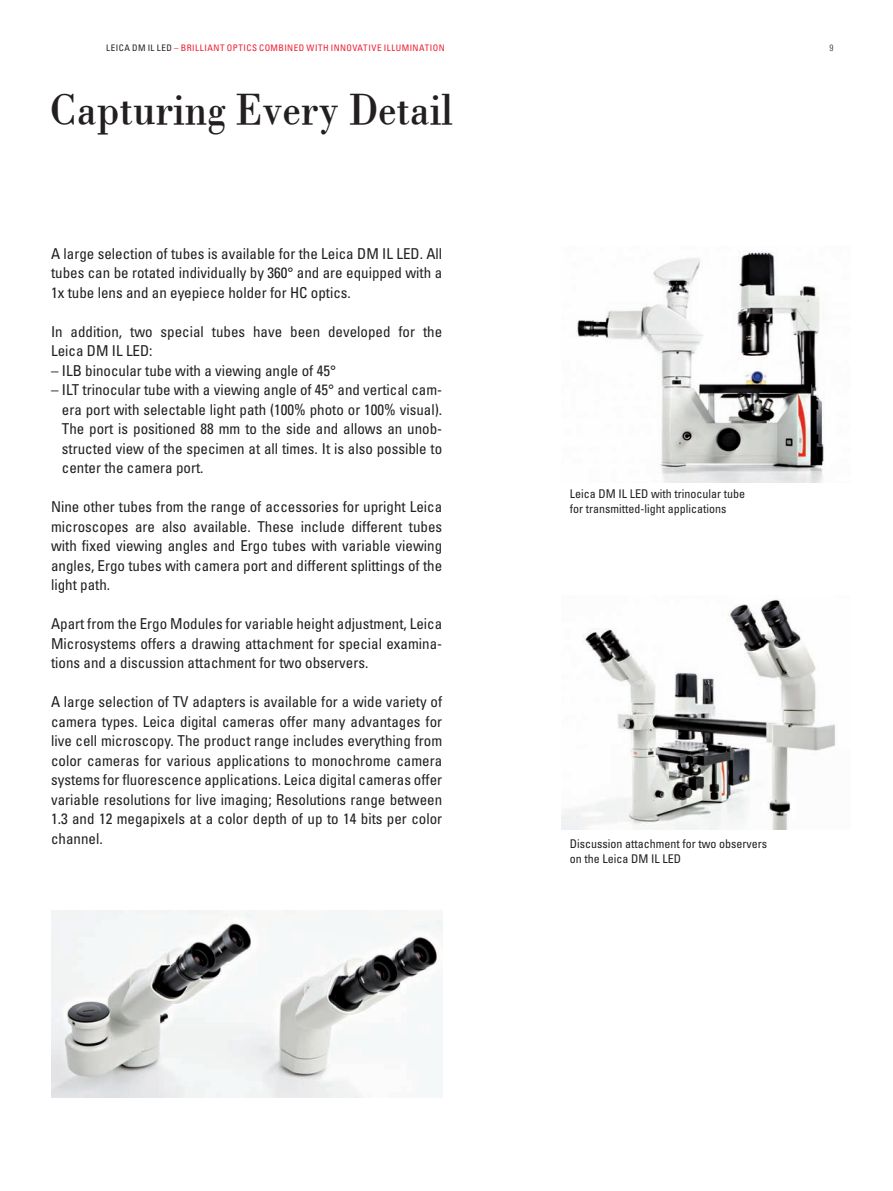
<style>
.page{position:relative;width:893px;height:1191px;background:#fff}
.page>*{position:absolute;margin:0;border:0;box-sizing:border-box;transform-origin:0 0}
.t1{font:45px "Leicana";color:#231f20}
.t2{font:condensed 15px/19.5px "Univers LT Std";color:#231f20;text-align:justify}
.t3{font:condensed 12px/15px "Univers LT Std";color:#231f20}
.t4{font:condensed 9px "Univers LT Std";letter-spacing:.055em;color:#ee1b2d}
.t5{font:300 condensed 9px "Univers LT Std";color:#231f20}
.s1{color:#231f20}
</style>
<div class="page">
<img style="left:577px;top:251px;width:247px;height:231px">
<img style="left:561px;top:599px;width:275px;height:230px">
<img style="left:51px;top:910px;width:391px;height:187px">
<p class="t4" style="left:106px;top:44px;width:340px"><span class="s1">LEICA DM IL LED</span> – BRILLIANT OPTICS COMBINED WITH INNOVATIVE ILLUMINATION</p>
<p class="t5" style="left:829px;top:44px;width:5px">9</p>
<h1 class="t1" style="left:50px;top:81px;width:404px">Capturing Every Detail</h1>
<p class="t2" style="left:51px;top:244px;width:393px">A large selection of tubes is available for the Leica DM IL LED. All tubes can be rotated individually by 360° and are equipped with a 1x tube lens and an eyepiece holder for HC optics.</p>
<p class="t2" style="left:51px;top:322px;width:393px">In addition, two special tubes have been developed for the<br>Leica DM IL LED:</p>
<p class="t2" style="left:51px;top:361px;width:287px">– ILB binocular tube with a viewing angle of 45°</p>
<p class="t2" style="left:62px;top:381px;width:382px;text-indent:-11px">– ILT trinocular tube with a viewing angle of 45° and vertical cam&shy;era port with selectable light path (100% photo or 100% visual).<br>The port is positioned 88 mm to the side and allows an unob&shy;structed view of the specimen at all times. It is also possible to center the camera port.</p>
<p class="t2" style="left:51px;top:498px;width:393px">Nine other tubes from the range of accessories for upright Leica microscopes are also available. These include different tubes with fixed viewing angles and Ergo tubes with variable viewing angles, Ergo tubes with camera port and different splittings of the light path.</p>
<p class="t2" style="left:51px;top:615px;width:393px">Apart from the Ergo Modules for variable height adjustment, Leica Microsystems offers a drawing attachment for special examina&shy;tions and a discussion attachment for two observers.</p>
<p class="t2" style="left:51px;top:693px;width:393px">A large selection of TV adapters is available for a wide variety of camera types. Leica digital cameras offer many advantages for live cell microscopy. The product range includes everything from color cameras for various applications to monochrome camera systems for fluorescence applications. Leica digital cameras offer variable resolutions for live imaging; Resolutions range between 1.3 and 12 megapixels at a color depth of up to 14 bits per color channel.</p>
<p class="t3" style="left:570px;top:487px;width:177px">Leica DM IL LED with trinocular tube for transmitted-light applications</p>
<p class="t3" style="left:570px;top:836px;width:199px">Discussion attachment for two observers on the Leica DM IL LED</p>
</div>
